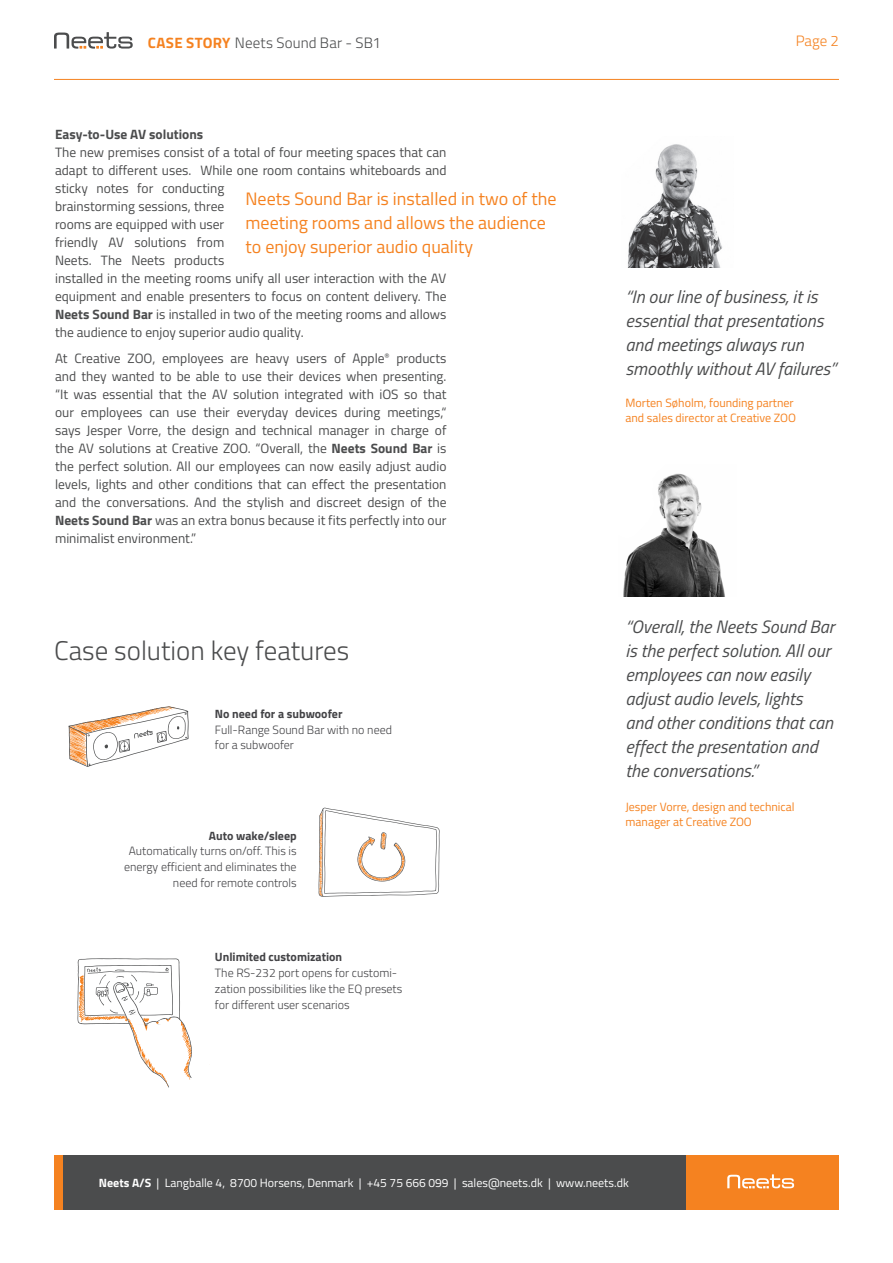
<style>
.page{position:relative;width:893px;height:1263px;background:#fff}
.page>*{position:absolute;margin:0;border:0;box-sizing:border-box;transform-origin:0 0}
.t1{font:300 27px "Titillium Web";color:#4b4c4d}
.t2{font:italic 18px/24px "Titillium Web";color:#4b4c4d}
.t3{font:18px/24px "Titillium Web";color:#f58220}
.t4{font:300 15px "Titillium Web";letter-spacing:.01em;color:#4b4c4d}
.t5{font:300 15px "Titillium Web";color:#f58220}
.t6{font:13.5px/18px "Titillium Web";color:#4b4c4d}
.Feature_mellemrubrik{font:700 13.5px "Titillium Web";color:#4b4c4d}
.t7{font:300 12px/15.8px "Titillium Web";color:#434346}
.t8{font:12px/15px "Titillium Web";color:#f58220}
.t9{font:12px "Titillium Web";color:#fff}
.t10{font:700 12px "Titillium Web";color:#434346}
.s1{font-weight:700;color:#f58220}
.s2{font-weight:700}
</style>
<div class="page">
<img style="left:623px;top:473px;width:102px;height:123px">
<div style="left:54px;top:1155px;width:633px;height:54px;background:#4b4c4d"></div>
<div style="left:687px;top:1155px;width:152px;height:55px;background:#f58220"></div>
<div style="left:54px;top:1155px;width:9px;height:55px;background:#f58220"></div>
<svg style="left:727px;top:1174px;width:67px;height:14px"></svg>
<img style="left:627px;top:144px;width:95px;height:124px">
<svg style="left:68px;top:706px;width:121px;height:61px"></svg>
<svg style="left:77px;top:958px;width:115px;height:129px"></svg>
<svg style="left:319px;top:808px;width:121px;height:89px"></svg>
<hr style="left:54px;top:79px;width:785px;height:1px;background:#f58220">
<svg style="left:54px;top:32px;width:79px;height:17px"></svg>
<p class="t4" style="left:148px;top:32px;width:235px"><span class="s1">CASE STORY</span> Neets Sound Bar - SB1</p>
<p class="t5" style="left:796px;top:30px;width:45px">Page 2</p>
<p class="Feature_mellemrubrik" style="left:55px;top:124px;width:150px">Easy-to-Use AV solutions</p>
<p class="t6" style="left:55px;top:142px;width:393px">The new premises consist of a total of four meeting spaces that can adapt to different uses. While one room contains whiteboards and sticky notes for conducting<br>brainstorming sessions, three<br>rooms are equipped with user<br>friendly AV solutions from<br>Neets. The Neets products<br>installed in the meeting rooms unify all user interaction with the AV equipment and enable presenters to focus on content delivery. The <span class="s2">Neets Sound Bar</span> is installed in two of the meeting rooms and allows the audience to enjoy superior audio quality.</p>
<p class="t6" style="left:55px;top:349px;width:393px;text-align:justify">At Creative ZOO, employees are heavy users of Apple<sup>®</sup> products and they wanted to be able to use their devices when presenting. “It was essential that the AV solution integrated with iOS so that our employees can use their everyday devices during meetings,“ says Jesper Vorre, the design and technical manager in charge of the AV solutions at Creative ZOO. “Overall, the <span class="s2">Neets Sound Bar</span> is the perfect solution. All our employees can now easily adjust audio levels, lights and other conditions that can effect the presentation and the conversations. And the stylish and discreet design of the <span class="s2">Neets Sound Bar</span> was an extra bonus because it fits perfectly into our minimalist environment.”</p>
<p class="t3" style="left:246px;top:186px;width:313px">Neets Sound Bar is installed in two of the meeting rooms and allows the audience to enjoy superior audio quality</p>
<p class="t1" style="left:54px;top:631px;width:297px">Case solution key features</p>
<p class="t10" style="left:215px;top:704px;width:129px">No need for a subwoofer</p>
<p class="t7" style="left:215px;top:721px;width:179px">Full-Range Sound Bar with no need for a subwoofer</p>
<p class="t10" style="left:209px;top:826px;width:89px">Auto wake/sleep</p>
<p class="t7" style="left:124px;top:843px;width:174px;text-align:right">Automatically turns on/off. This is energy efficient and eliminates the need for remote controls</p>
<p class="t10" style="left:215px;top:948px;width:129px">Unlimited customization</p>
<p class="t7" style="left:215px;top:964px;width:189px">The RS-232 port opens for customi&shy;zation possibilities like the EQ presets for different user scenarios</p>
<p class="t2" style="left:625px;top:284px;width:212px">“In our line of business, it is essential that presentations and meetings always run smoothly without AV failures”</p>
<p class="t8" style="left:625px;top:394px;width:172px">Morten Søholm, founding partner and sales director at Creative ZOO</p>
<p class="t2" style="left:625px;top:613px;width:211px">“Overall, the Neets Sound Bar is the perfect solution. All our employees can now easily adjust audio levels, lights<br>and other conditions that can effect the presentation and the conversations.”</p>
<p class="t8" style="left:625px;top:799px;width:171px">Jesper Vorre, design and technical manager at Creative ZOO</p>
<p class="t9" style="left:99px;top:1173px;width:531px"><span class="s2">Neets A/S</span> | Langballe 4, 8700 Horsens, Denmark | +45 75 666 099 | sales@neets.dk | www.neets.dk</p>
</div>
